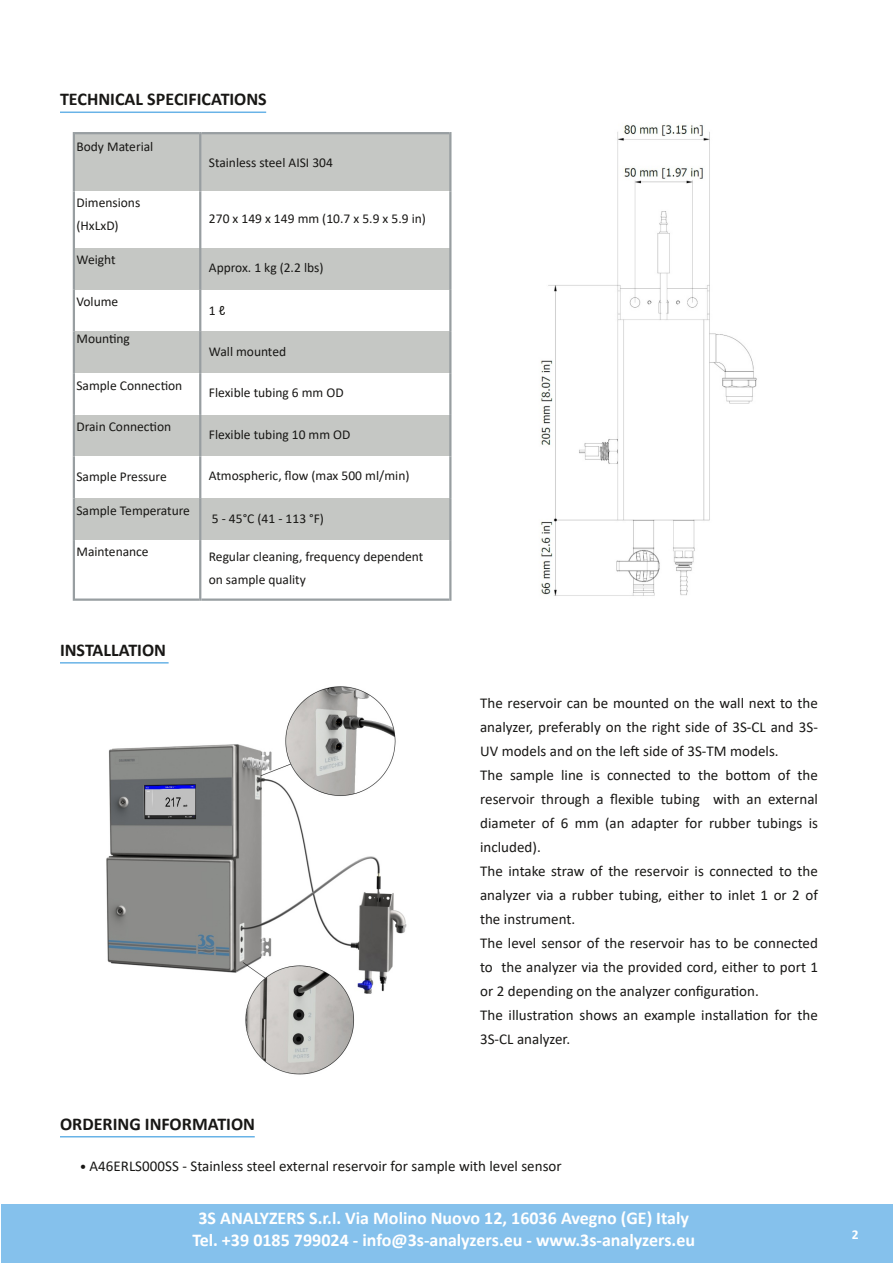
<style>
.page{position:relative;width:893px;height:1263px;background:#fff}
.page>*{position:absolute;margin:0;border:0;box-sizing:border-box;transform-origin:0 0}
.t1{font:700 18px/22.5px "Calibri";letter-spacing:-.005em;color:#fff;text-align:center}
.t2{font:700 18px "Calibri";color:#181715}
.t3{font:15px/24px "Calibri";color:#181715}
.t4{font:13.5px/22.5px "Calibri";color:#181715}
.t5{font:700 13.5px "Calibri";color:#fff}
.s1{font-size:13.5px}
</style>
<div class="page">
<div style="left:1px;top:1204px;width:891px;height:58px;background:#85c1ec"></div>
<hr style="left:60px;top:1136px;width:195px;height:1px;background:#69b3e7">
<div style="left:74px;top:133px;width:126px;height:58px;background:#c5c7c4"></div>
<div style="left:200px;top:133px;width:250px;height:58px;background:#c5c7c4"></div>
<div style="left:74px;top:248px;width:126px;height:42px;background:#c5c7c4"></div>
<div style="left:200px;top:248px;width:250px;height:42px;background:#c5c7c4"></div>
<div style="left:74px;top:331px;width:126px;height:42px;background:#c5c7c4"></div>
<div style="left:200px;top:331px;width:250px;height:42px;background:#c5c7c4"></div>
<div style="left:74px;top:415px;width:126px;height:42px;background:#c5c7c4"></div>
<div style="left:200px;top:415px;width:250px;height:42px;background:#c5c7c4"></div>
<div style="left:74px;top:498px;width:126px;height:42px;background:#c5c7c4"></div>
<div style="left:200px;top:498px;width:250px;height:42px;background:#c5c7c4"></div>
<hr style="left:199px;top:132px;width:2px;height:59px;background:#989ea1">
<hr style="left:73px;top:132px;width:2px;height:59px;background:#989ea1">
<hr style="left:449px;top:132px;width:2px;height:59px;background:#989ea1">
<hr style="left:199px;top:191px;width:2px;height:57px;background:#989ea1">
<hr style="left:73px;top:191px;width:2px;height:57px;background:#989ea1">
<hr style="left:449px;top:191px;width:2px;height:57px;background:#989ea1">
<hr style="left:199px;top:248px;width:2px;height:42px;background:#989ea1">
<hr style="left:73px;top:248px;width:2px;height:42px;background:#989ea1">
<hr style="left:449px;top:248px;width:2px;height:42px;background:#989ea1">
<hr style="left:199px;top:290px;width:2px;height:41px;background:#989ea1">
<hr style="left:73px;top:290px;width:2px;height:41px;background:#989ea1">
<hr style="left:449px;top:290px;width:2px;height:41px;background:#989ea1">
<hr style="left:199px;top:331px;width:2px;height:42px;background:#989ea1">
<hr style="left:73px;top:331px;width:2px;height:42px;background:#989ea1">
<hr style="left:449px;top:331px;width:2px;height:42px;background:#989ea1">
<hr style="left:199px;top:373px;width:2px;height:42px;background:#989ea1">
<hr style="left:73px;top:373px;width:2px;height:42px;background:#989ea1">
<hr style="left:449px;top:373px;width:2px;height:42px;background:#989ea1">
<hr style="left:199px;top:415px;width:2px;height:42px;background:#989ea1">
<hr style="left:73px;top:415px;width:2px;height:42px;background:#989ea1">
<hr style="left:449px;top:415px;width:2px;height:42px;background:#989ea1">
<hr style="left:199px;top:457px;width:2px;height:41px;background:#989ea1">
<hr style="left:73px;top:457px;width:2px;height:41px;background:#989ea1">
<hr style="left:449px;top:457px;width:2px;height:41px;background:#989ea1">
<hr style="left:199px;top:498px;width:2px;height:42px;background:#989ea1">
<hr style="left:73px;top:498px;width:2px;height:42px;background:#989ea1">
<hr style="left:449px;top:498px;width:2px;height:42px;background:#989ea1">
<hr style="left:199px;top:540px;width:2px;height:61px;background:#989ea1">
<hr style="left:73px;top:540px;width:2px;height:61px;background:#989ea1">
<hr style="left:449px;top:540px;width:2px;height:61px;background:#989ea1">
<hr style="left:75px;top:132px;width:124px;height:2px;background:#989ea1">
<hr style="left:201px;top:132px;width:248px;height:2px;background:#989ea1">
<hr style="left:75px;top:598px;width:124px;height:3px;background:#989ea1">
<hr style="left:201px;top:598px;width:248px;height:3px;background:#989ea1">
<hr style="left:60px;top:112px;width:206px;height:1px;background:#69b3e7">
<img style="left:106px;top:686px;width:301px;height:389px">
<hr style="left:60px;top:662px;width:109px;height:2px;background:#69b3e7">
<img style="left:540px;top:124px;width:217px;height:472px">
<p class="t2" style="left:60px;top:92px;width:208px">TECHNICAL SPECIFICATIONS</p>
<p class="t4" style="left:77px;top:136px;width:78px">Body Material</p>
<p class="t4" style="left:209px;top:152px;width:126px">Stainless steel AISI 304</p>
<p class="t4" style="left:77px;top:193px;width:65px">Dimensions (HxLxD)</p>
<p class="t4" style="left:209px;top:208px;width:219px">270 x 149 x 149 mm (10.7 x 5.9 x 5.9 in)</p>
<p class="t4" style="left:77px;top:250px;width:41px">Weight</p>
<p class="t4" style="left:77px;top:292px;width:43px">Volume</p>
<p class="t4" style="left:77px;top:329px;width:55px">Mounting</p>
<p class="t4" style="left:77px;top:375px;width:107px">Sample Connection</p>
<p class="t4" style="left:77px;top:416px;width:96px">Drain Connection</p>
<p class="t4" style="left:209px;top:258px;width:116px">Approx. 1 kg (2.2 lbs)</p>
<p class="t4" style="left:209px;top:300px;width:18px">1ℓ</p>
<p class="t4" style="left:209px;top:342px;width:79px">Wall mounted</p>
<p class="t4" style="left:209px;top:383px;width:136px">Flexible tubing 6 mm OD</p>
<p class="t4" style="left:209px;top:424px;width:143px">Flexible tubing 10 mm OD</p>
<p class="t4" style="left:77px;top:467px;width:92px">Sample Pressure</p>
<p class="t4" style="left:209px;top:466px;width:202px">Atmospheric, flow (max 500 ml/min)</p>
<p class="t4" style="left:77px;top:500px;width:115px">Sample Temperature</p>
<p class="t4" style="left:212px;top:508px;width:114px">5 ‐ 45°C (41 ‐ 113 °F)</p>
<p class="t4" style="left:77px;top:541px;width:74px">Maintenance</p>
<p class="t2" style="left:60px;top:642px;width:108px">INSTALLATION</p>
<p class="t4" style="left:209px;top:547px;width:216px">Regular cleaning, frequency dependent on sample quality</p>
<p class="t3" style="left:480px;top:692px;width:339px">The reservoir can be mounted on the wall next to the analyzer, preferably on the right side of 3S‐CL and 3S‐ UV models and on the left side of 3S‐TM models.<br>The sample line is connected to the bottom of the reservoir through a flexible tubing with an external diameter of 6 mm (an adapter for rubber tubings is included).<br>The intake straw of the reservoir is connected to the analyzer via a rubber tubing, either to inlet 1 or 2 of the instrument.<br>The level sensor of the reservoir has to be connected to the analyzer via the provided cord, either to port 1 or 2 depending on the analyzer configuration.<br>The illustration shows an example installation for the 3S‐CL analyzer.</p>
<p class="t2" style="left:60px;top:1116px;width:196px">ORDERING INFORMATION</p>
<p class="t3" style="left:80px;top:1155px;width:483px"><span class="s1">•</span> A46ERLS000SS ‐ Stainless steel external reservoir for sample with level sensor</p>
<p class="t1" style="left:192px;top:1208px;width:504px">3S ANALYZERS S.r.l. Via Molino Nuovo 12, 16036 Avegno (GE) Italy<br>Tel. +39 0185 799024 ‐ info@3s‐analyzers.eu ‐ www.3s‐analyzers.eu</p>
<p class="t5" style="left:852px;top:1229px;width:8px">2</p>
</div>
